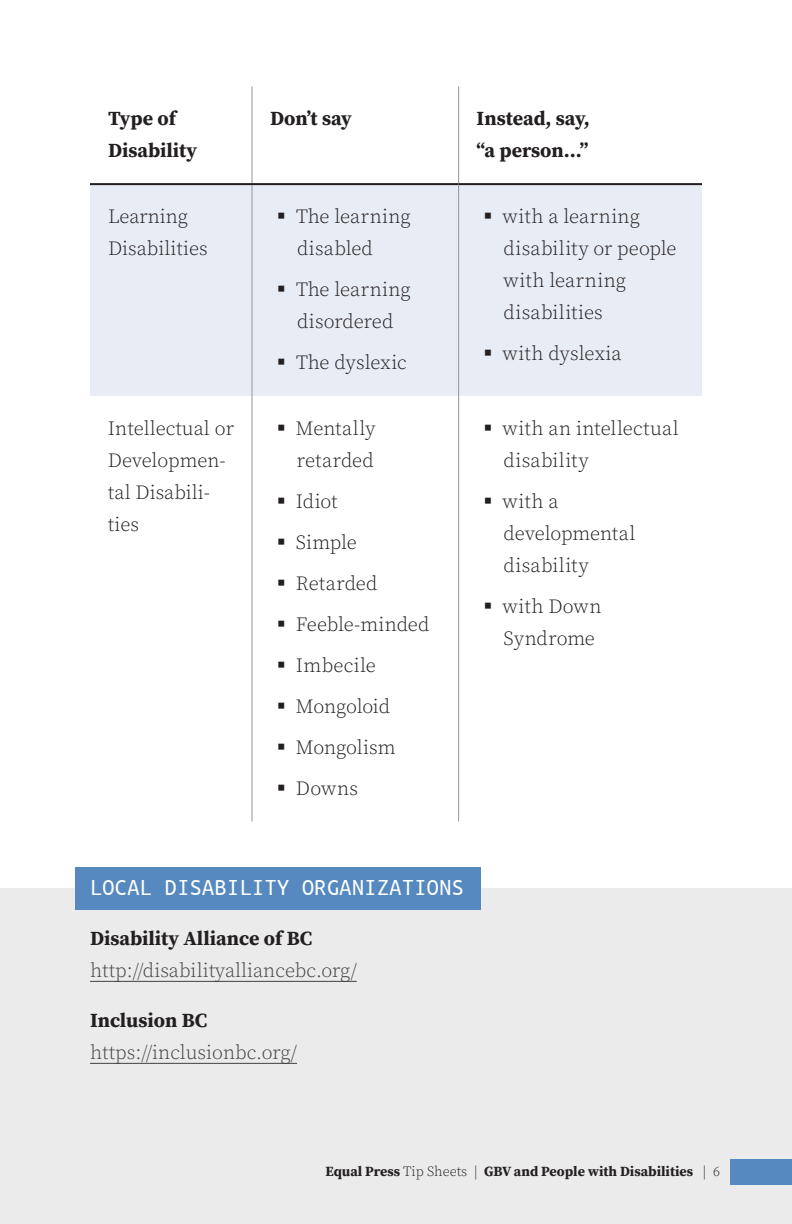
<style>
.page{position:relative;width:792px;height:1224px;background:#fff}
.page>*{position:absolute;margin:0;border:0;box-sizing:border-box;transform-origin:0 0}
.t1{font:24px "Ubuntu Mono";letter-spacing:.02em;color:#fff}
.t2{font:300 20px/32px "Source Serif Pro";color:#231f20}
.t3{font:700 20px/32px "Source Serif Pro";color:#231f20}
.t4{font:300 20px "Source Serif Pro";color:#414042}
.t5{font:700 14px "Source Serif Pro";color:#231f20}
.s1{font-weight:300}
</style>
<div class="page">
<div style="left:0;top:888px;width:792px;height:336px;background:#ebebec"></div>
<div style="left:730px;top:1159px;width:62px;height:25px;background:#5689c0"></div>
<div style="left:76px;top:867px;width:405px;height:42px;background:#5689c0"></div>
<hr style="left:90px;top:981px;width:267px;height:1px;background:#414042">
<hr style="left:90px;top:1063px;width:207px;height:1px;background:#414042">
<div style="left:90px;top:185px;width:612px;height:211px;background:#e8ecf5"></div>
<hr style="left:252px;top:86px;width:1px;height:97px;background:#939598">
<hr style="left:458px;top:86px;width:1px;height:97px;background:#939598">
<hr style="left:252px;top:185px;width:1px;height:211px;background:#939598">
<hr style="left:458px;top:185px;width:1px;height:211px;background:#939598">
<hr style="left:252px;top:396px;width:1px;height:426px;background:#939598">
<hr style="left:458px;top:396px;width:1px;height:426px;background:#939598">
<hr style="left:90px;top:183px;width:162px;height:2px;background:#231f20">
<hr style="left:252px;top:183px;width:207px;height:2px;background:#231f20">
<hr style="left:459px;top:183px;width:243px;height:2px;background:#231f20">
<svg style="left:279px;top:213px;width:5px;height:5px"></svg>
<svg style="left:279px;top:286px;width:5px;height:5px"></svg>
<svg style="left:279px;top:359px;width:5px;height:5px"></svg>
<svg style="left:485px;top:213px;width:6px;height:5px"></svg>
<svg style="left:485px;top:350px;width:6px;height:5px"></svg>
<p class="t3" style="left:108px;top:102px;width:91px">Type of<br>Disability</p>
<p class="t3" style="left:270px;top:102px;width:83px">Don’t say</p>
<p class="t3" style="left:477px;top:102px;width:115px">Instead, say, “a person...”</p>
<p class="t2" style="left:108px;top:200px;width:101px">Learning<br>Disabilities</p>
<p class="t2" style="left:296px;top:200px;width:116px">The learning disabled</p>
<p class="t2" style="left:296px;top:273px;width:116px">The learning disordered</p>
<p class="t2" style="left:296px;top:346px;width:112px">The dyslexic</p>
<p class="t2" style="left:108px;top:412px;width:127px">Intellectual or<br>Developmen&shy;tal Disabili&shy;ties</p>
<p class="t2" style="left:296px;top:412px;width:81px">Mentally retarded</p>
<p class="t2" style="left:296px;top:481px;width:135px;line-height:41px">Idiot<br>Simple<br>Retarded<br>Feeble-minded<br>Imbecile<br>Mongoloid<br>Mongolism<br>Downs</p>
<p class="t1" style="left:90px;top:875px;width:375px">LOCAL DISABILITY ORGANIZATIONS</p>
<p class="t3" style="left:90px;top:922px;width:224px">Disability Alliance of BC</p>
<p class="t4" style="left:90px;top:958px;width:268px">http://disabilityalliancebc.org/</p>
<p class="t3" style="left:90px;top:1004px;width:119px">Inclusion BC</p>
<p class="t4" style="left:90px;top:1040px;width:209px">https://inclusionbc.org/</p>
<p class="t2" style="left:503px;top:200px;width:175px">with a learning disability or people with learning disabilities</p>
<p class="t2" style="left:503px;top:337px;width:121px">with dyslexia</p>
<p class="t2" style="left:503px;top:412px;width:178px">with an intellectual disability</p>
<p class="t2" style="left:503px;top:485px;width:134px">with a developmental disability</p>
<p class="t2" style="left:503px;top:590px;width:101px">with Down<br>Syndrome</p>
<p class="t5" style="left:326px;top:1161px;width:396px">Equal Press <span class="s1">Tip Sheets |</span> GBV and People with Disabilities <span class="s1">| 6</span></p>
</div>
